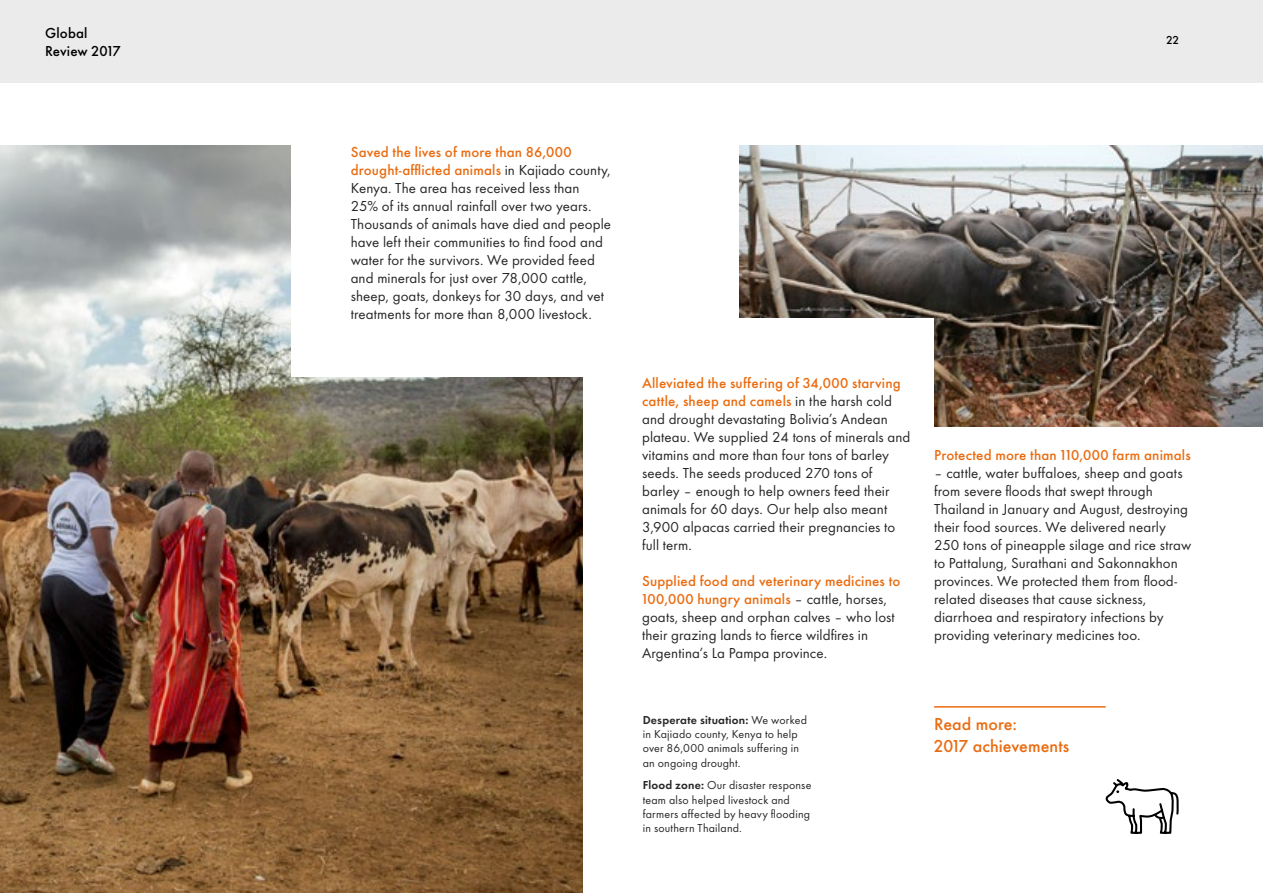
<style>
.page{position:relative;width:1263px;height:893px;background:#fff}
.page>*{position:absolute;margin:0;border:0;box-sizing:border-box;transform-origin:0 0}
.t1{font:500 18px/21.8px "Futura Round";color:#ea6c11}
.t2{font:15px/18px "Futura Round";letter-spacing:.005em;color:#262626}
.t3{font:500 15px "Futura Round";letter-spacing:.01em;color:#ea6c11}
.t4{font:500 15px/18px "Futura Round";letter-spacing:.01em;color:#000}
.t5{font:12px/14.2px "Futura Round";letter-spacing:.015em;color:#262626}
.t6{font:500 12px "Futura Round";color:#000}
.s1{font-weight:500;color:#ea6c11}
.s2{font-weight:600}
</style>
<div class="page">
<img style="left:0;top:146px;width:583px;height:747px">
<div style="left:292px;top:96px;width:418px;height:281px;background:#fff"></div>
<svg style="left:1106px;top:779px;width:73px;height:55px"></svg>
<img style="left:740px;top:146px;width:523px;height:280px">
<div style="left:620px;top:318px;width:314px;height:257px;background:#fff"></div>
<div style="left:0;top:0;width:1263px;height:83px;background:#ebebeb"></div>
<hr style="left:934px;top:706px;width:172px;height:2px;background:#ea6c11">
<p class="t4" style="left:45px;top:23px;width:77px">Global<br>Review 2017</p>
<p class="t6" style="left:1166px;top:31px;width:14px">22</p>
<p class="t2" style="left:351px;top:142px;width:262px"><span class="s1">Saved the lives of more than 86,000 drought-afflicted animals</span> in Kajiado county, Kenya. The area has received less than<br>25% of its annual rainfall over two years.<br>Thousands of animals have died and people have left their communities to find food and water for the survivors. We provided feed and minerals for just over 78,000 cattle, sheep, goats, donkeys for 30 days, and vet treatments for more than 8,000 livestock.</p>
<p class="t2" style="left:642px;top:373px;width:270px"><span class="s1">Alleviated the suffering of 34,000 starving cattle, sheep and camels</span> in the harsh cold and drought devastating Bolivia’s Andean plateau. We supplied 24 tons of minerals and vitamins and more than four tons of barley seeds. The seeds produced 270 tons of barley – enough to help owners feed their animals for 60 days. Our help also meant 3,900 alpacas carried their pregnancies to full term.</p>
<p class="t2" style="left:642px;top:571px;width:260px"><span class="s1">Supplied food and veterinary medicines to 100,000 hungry animals</span> – cattle, horses, goats, sheep and orphan calves – who lost their grazing lands to fierce wildfires in Argentina’s La Pampa province.</p>
<p class="t5" style="left:643px;top:712px;width:166px"><span class="s2">Desperate situation:</span> We worked in Kajiado county, Kenya to help over 86,000 animals suffering in an ongoing drought.</p>
<p class="t5" style="left:643px;top:777px;width:170px"><span class="s2">Flood zone:</span> Our disaster response team also helped livestock and farmers affected by heavy flooding in southern Thailand.</p>
<p class="t3" style="left:934px;top:444px;width:258px">Protected more than 110,000 farm animals</p>
<p class="t2" style="left:934px;top:463px;width:259px">– cattle, water buffaloes, sheep and goats from severe floods that swept through Thailand in January and August, destroying their food sources. We delivered nearly 250 tons of pineapple silage and rice straw to Pattalung, Surathani and Sakonnakhon provinces. We protected them from flood&shy;related diseases that cause sickness, diarrhoea and respiratory infections by providing veterinary medicines too.</p>
<p class="t1" style="left:934px;top:712px;width:137px">Read more:<br>2017 achievements</p>
</div>
